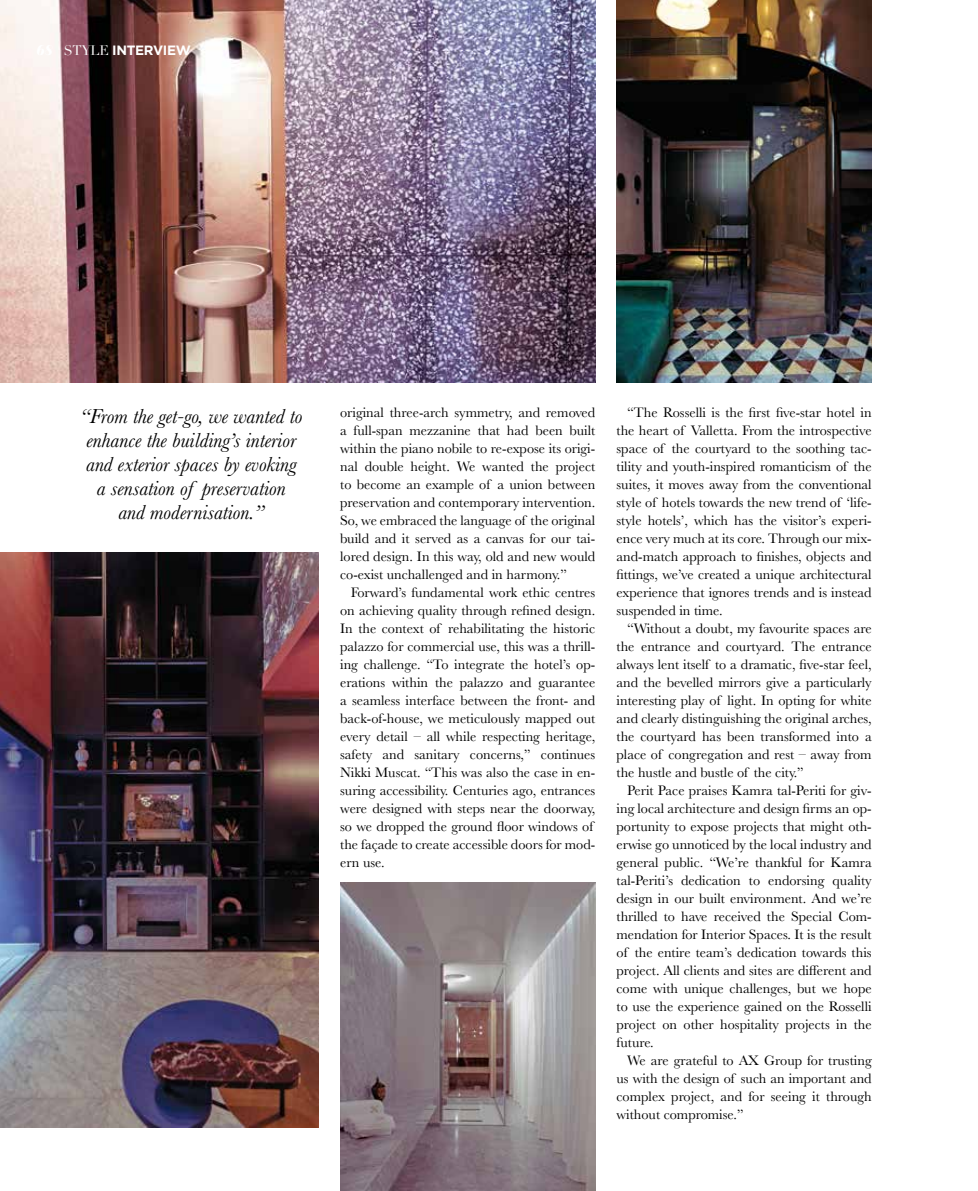
<style>
.page{position:relative;width:978px;height:1191px;background:#fff}
.page>*{position:absolute;margin:0;border:0;box-sizing:border-box;transform-origin:0 0}
.t1{font:italic 21px/24px "Baskerville";color:#000;text-align:center}
.t2{font:14.25px/18px "Baskerville";color:#000;text-align:justify}
.t3{font:700 13.5px "Gotham";letter-spacing:-.025em;color:#fff}
.s1{font-family:"Bauer Bodoni BT";font-weight:900;font-style:italic;font-size:15px}
.s2{font-family:"Didot";font-weight:400}
</style>
<div class="page">
<img style="left:0;top:0;width:595px;height:383px">
<img style="left:617px;top:0;width:255px;height:383px">
<img style="left:0;top:553px;width:319px;height:574px">
<img style="left:340px;top:882px;width:255px;height:309px">
<p class="t3" style="left:37px;top:41px;width:156px"><span class="s1">68</span> <span class="s2">STYLE</span> INTERVIEW</p>
<h1 class="t1" style="left:80px;top:404px;width:224px">“From the get-go, we wanted to enhance the building’s interior and exterior spaces by evoking a sensation of preservation<br>and modernisation.”</h1>
<p class="t2" style="left:340px;top:403px;width:257px">original three-arch symmetry, and removed a full-span mezzanine that had been built within the piano nobile to re-expose its origi&shy;nal double height. We wanted the project to become an example of a union between preservation and contemporary intervention.<br>So, we embraced the language of the original build and it served as a canvas for our tai&shy;lored design. In this way, old and new would co-exist unchallenged and in harmony.”</p>
<p class="t2" style="left:340px;top:583px;width:257px;text-align:left;text-indent:11px">Forward’s fundamental work ethic centres on achieving quality through refined design.<br>In the context of rehabilitating the historic palazzo for commercial use, this was a thrill&shy;ing challenge. “To integrate the hotel’s op&shy;erations within the palazzo and guarantee a seamless interface between the front- and back-of-house, we meticulously mapped out every detail – all while respecting heritage, safety and sanitary concerns,” continues Nikki Muscat. “This was also the case in en&shy;suring accessibility. Centuries ago, entrances were designed with steps near the doorway, so we dropped the ground floor windows of the façade to create accessible doors for mod&shy;ern use.</p>
<p class="t2" style="left:617px;top:403px;width:257px;text-indent:11px">“The Rosselli is the first five-star hotel in the heart of Valletta. From the introspective space of the courtyard to the soothing tac&shy;tility and youth-inspired romanticism of the suites, it moves away from the conventional style of hotels towards the new trend of ‘life&shy;style hotels’, which has the visitor’s experi&shy;ence very much at its core. Through our mix&shy;and-match approach to finishes, objects and fittings, we’ve created a unique architectural experience that ignores trends and is instead suspended in time.</p>
<p class="t2" style="left:617px;top:619px;width:257px;text-indent:11px">“Without a doubt, my favourite spaces are the entrance and courtyard. The entrance always lent itself to a dramatic, five-star feel, and the bevelled mirrors give a particularly interesting play of light. In opting for white and clearly distinguishing the original arches, the courtyard has been transformed into a place of congregation and rest – away from the hustle and bustle of the city.”</p>
<p class="t2" style="left:617px;top:781px;width:257px;text-indent:11px">Perit Pace praises Kamra tal-Periti for giv&shy;ing local architecture and design firms an op&shy;portunity to expose projects that might oth&shy;erwise go unnoticed by the local industry and general public. “We’re thankful for Kamra tal-Periti’s dedication to endorsing quality design in our built environment. And we’re thrilled to have received the Special Com&shy;mendation for Interior Spaces. It is the result of the entire team’s dedication towards this project. All clients and sites are different and come with unique challenges, but we hope to use the experience gained on the Rosselli project on other hospitality projects in the future.</p>
<p class="t2" style="left:617px;top:1051px;width:257px;text-indent:11px">We are grateful to AX Group for trusting us with the design of such an important and complex project, and for seeing it through without compromise.”</p>
</div>
